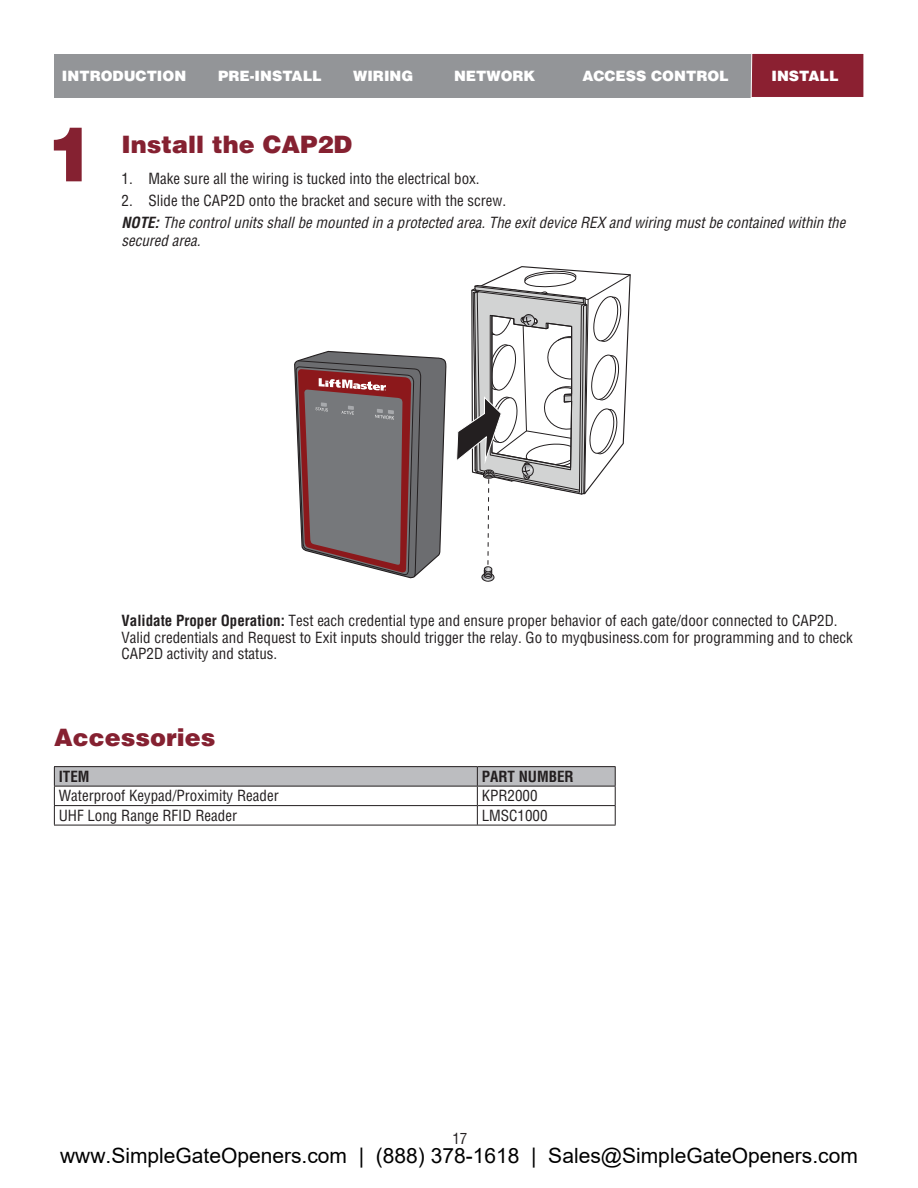
<style>
.page{position:relative;width:918px;height:1188px;background:#fff}
.page>*{position:absolute;margin:0;border:0;box-sizing:border-box;transform-origin:0 0}
.t1{font:900 75px "Helvetica LT Std";color:#852131}
.t2{font:900 24px "Helvetica LT Std";color:#852131}
.t3{font:21px "Arial";color:#000}
.t4{font:condensed 15px/16.5px "Helvetica LT Std";color:#231f20}
.t5{font:italic condensed 15px/22.4px "Helvetica LT Std";color:#231f20}
.t6{font:700 condensed 15px "Helvetica LT Std";color:#231f20}
.t7{font:900 14.25px "Helvetica LT Std";color:#fff}
.s1{font-style:normal}
.s2{font-weight:700}
</style>
<div class="page">
<div style="left:54px;top:54px;width:809px;height:43px;background:#939598"></div>
<svg style="left:750px;top:53px;width:114px;height:45px;background:#912d3d"></svg>
<svg style="left:294px;top:350px;width:153px;height:229px;background:#857779"></svg>
<svg style="left:456px;top:266px;width:175px;height:316px"></svg>
<hr style="left:54px;top:766px;width:423px;height:1px;background:#231f20">
<hr style="left:477px;top:766px;width:139px;height:1px;background:#231f20">
<svg style="left:54px;top:767px;width:562px;height:58px"></svg>
<hr style="left:54px;top:825px;width:562px;height:1px;background:#231f20">
<p class="t7" style="left:62px;top:70px;width:126px">INTRODUCTION</p>
<p class="t7" style="left:218px;top:70px;width:105px">PRE-INSTALL</p>
<p class="t7" style="left:353px;top:70px;width:62px">WIRING</p>
<p class="t7" style="left:582px;top:70px;width:148px">ACCESS CONTROL</p>
<p class="t7" style="left:771px;top:70px;width:69px">INSTALL</p>
<p class="t7" style="left:454px;top:70px;width:83px">NETWORK</p>
<h1 class="t1" style="left:46px;top:125px;width:52px">1</h1>
<h2 class="t2" style="left:122px;top:135px;width:232px">Install the CAP2D</h2>
<p class="t4" style="left:122px;top:171px;width:360px">1. Make sure all the wiring is tucked into the electrical box.</p>
<p class="t5" style="left:122px;top:190px;width:725px"><span class="s1">2. Slide the CAP2D onto the bracket and secure with the screw.<br></span><span class="s2">NOTE:</span> The control units shall be mounted in a protected area. The exit device REX and wiring must be contained within the</p>
<p class="t5" style="left:122px;top:231px;width:81px">secured area.</p>
<p class="t4" style="left:122px;top:614px;width:733px"><span class="s2">Validate Proper Operation:</span> Test each credential type and ensure proper behavior of each gate/door connected to CAP2D.<br>Valid credentials and Request to Exit inputs should trigger the relay. Go to myqbusiness.com for programming and to check<br>CAP2D activity and status.</p>
<h2 class="t2" style="left:54px;top:728px;width:163px">Accessories</h2>
<p class="t6" style="left:59px;top:770px;width:32px">ITEM</p>
<p class="t6" style="left:482px;top:770px;width:94px">PART NUMBER</p>
<p class="t4" style="left:59px;top:788px;width:221px">Waterproof Keypad/Proximity Reader</p>
<p class="t4" style="left:482px;top:788px;width:57px">KPR2000</p>
<p class="t4" style="left:59px;top:808px;width:180px">UHF Long Range RFID Reader</p>
<p class="t4" style="left:482px;top:808px;width:67px">LMSC1000</p>
<p class="t4" style="left:452px;top:1131px;width:16px">17</p>
<h3 class="t3" style="left:60px;top:1142px;width:799px">www.SimpleGateOpeners.com | (888) 378-1618 | Sales@SimpleGateOpeners.com</h3>
</div>
